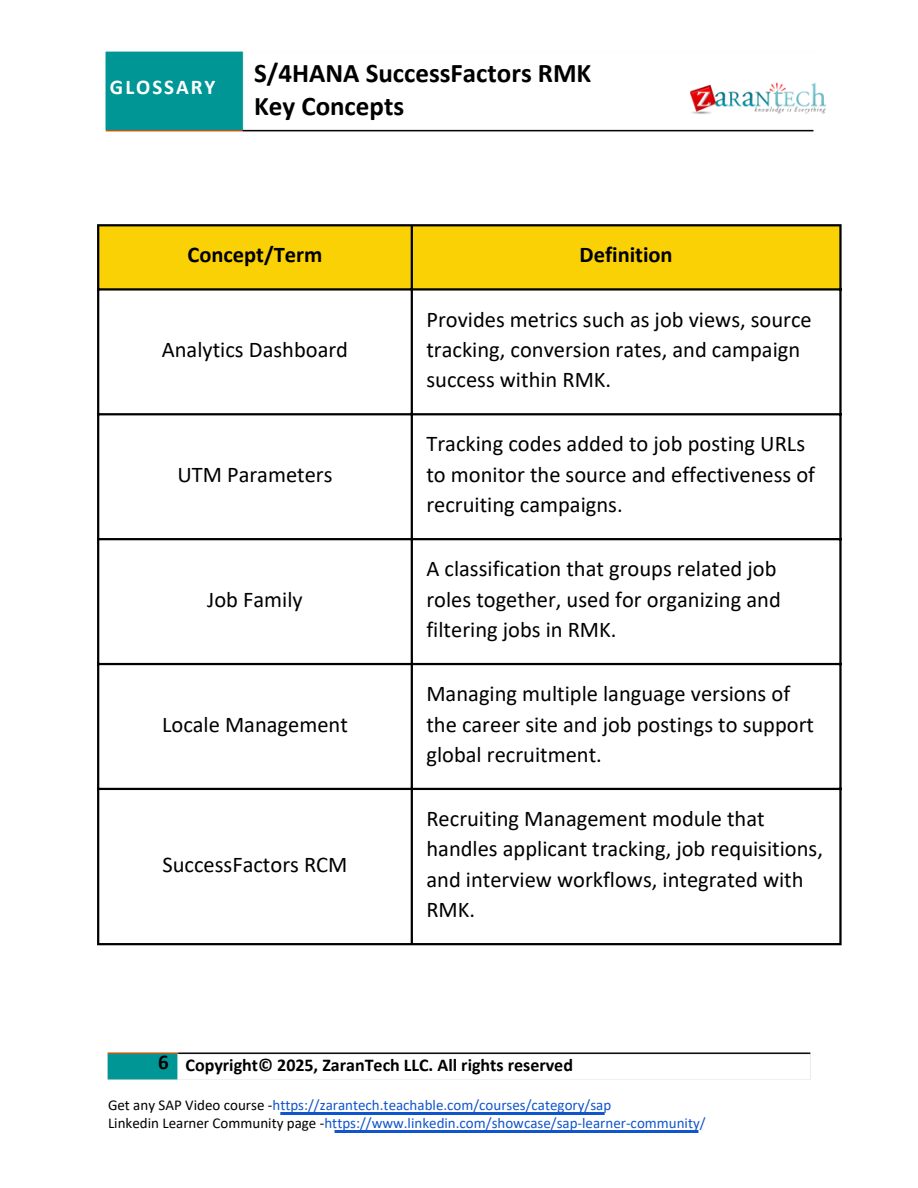
<style>
.page{position:relative;width:918px;height:1188px;background:#fff}
.page>*{position:absolute;margin:0;border:0;box-sizing:border-box;transform-origin:0 0}
.t1{font:700 27px/33.8px "Calibri";color:#000}
.t2{font:22.5px/30.3px "Calibri";color:#000}
.t3{font:700 22.5px "Calibri";color:#000}
.t4{font:700 21px "Calibri";letter-spacing:.095em;color:#fff}
.t5{font:700 21px "Calibri";color:#000}
.t6{font:700 18px "Calibri";color:#000}
.t7{font:15px "Calibri";color:#15c}
.s1{color:#000}
</style>
<div class="page">
<img style="left:280px;top:1113px;width:325px;height:1px">
<img style="left:334px;top:1131px;width:365px;height:1px">
<img style="left:107px;top:1052px;width:704px;height:28px">
<img style="left:105px;top:51px;width:709px;height:81px">
<img style="left:684px;top:79px;width:143px;height:37px">
<div style="left:99px;top:226px;width:740px;height:62px;background:#f9d104"></div>
<hr style="left:97px;top:226px;width:2px;height:717px;background:#000">
<hr style="left:411px;top:226px;width:2px;height:717px;background:#000">
<hr style="left:839px;top:226px;width:3px;height:717px;background:#000">
<hr style="left:97px;top:224px;width:745px;height:2px;background:#000">
<hr style="left:97px;top:288px;width:745px;height:3px;background:#000">
<hr style="left:97px;top:413px;width:745px;height:2px;background:#000">
<hr style="left:97px;top:538px;width:745px;height:2px;background:#000">
<hr style="left:97px;top:663px;width:745px;height:2px;background:#000">
<hr style="left:97px;top:788px;width:745px;height:2px;background:#000">
<hr style="left:97px;top:943px;width:745px;height:2px;background:#000">
<p class="t4" style="left:110px;top:78px;width:107px">GLOSSARY</p>
<h3 class="t1" style="left:254px;top:58px;width:339px">S/4HANA SuccessFactors RMK<br>Key Concepts</h3>
<h2 class="t3" style="left:187px;top:246px;width:137px">Concept/Term</h2>
<h1 class="t3" style="left:580px;top:246px;width:95px">Definition</h1>
<p class="t2" style="left:162px;top:336px;width:188px">Analytics Dashboard</p>
<p class="t2" style="left:177px;top:461px;width:157px">UTM Parameters</p>
<p class="t2" style="left:207px;top:586px;width:97px">Job Family</p>
<p class="t2" style="left:162px;top:711px;width:187px">Locale Management</p>
<p class="t2" style="left:162px;top:851px;width:187px">SuccessFactors RCM</p>
<p class="t2" style="left:426px;top:306px;width:387px">Provides metrics such as job views, source tracking, conversion rates, and campaign success within RMK.</p>
<p class="t2" style="left:426px;top:431px;width:390px">Tracking codes added to job posting URLs to monitor the source and effectiveness of recruiting campaigns.</p>
<p class="t2" style="left:426px;top:556px;width:356px">A classification that groups related job roles together, used for organizing and filtering jobs in RMK.</p>
<p class="t2" style="left:426px;top:680px;width:389px">Managing multiple language versions of the career site and job postings to support global recruitment.</p>
<p class="t2" style="left:426px;top:805px;width:398px">Recruiting Management module that handles applicant tracking, job requisitions, and interview workflows, integrated with<br>RMK.</p>
<p class="t5" style="left:158px;top:1053px;width:12px">6</p>
<p class="t7" style="left:108px;top:1099px;width:505px"><span class="s1">Get any SAP Video course -</span>https://zarantech.teachable.com/courses/category/sap</p>
<p class="t7" style="left:108px;top:1117px;width:599px"><span class="s1">Linkedin Learner Community page -</span>https://www.linkedin.com/showcase/sap-learner-community/</p>
<p class="t6" style="left:186px;top:1057px;width:389px">Copyright© 2025, ZaranTech LLC. All rights reserved</p>
</div>
